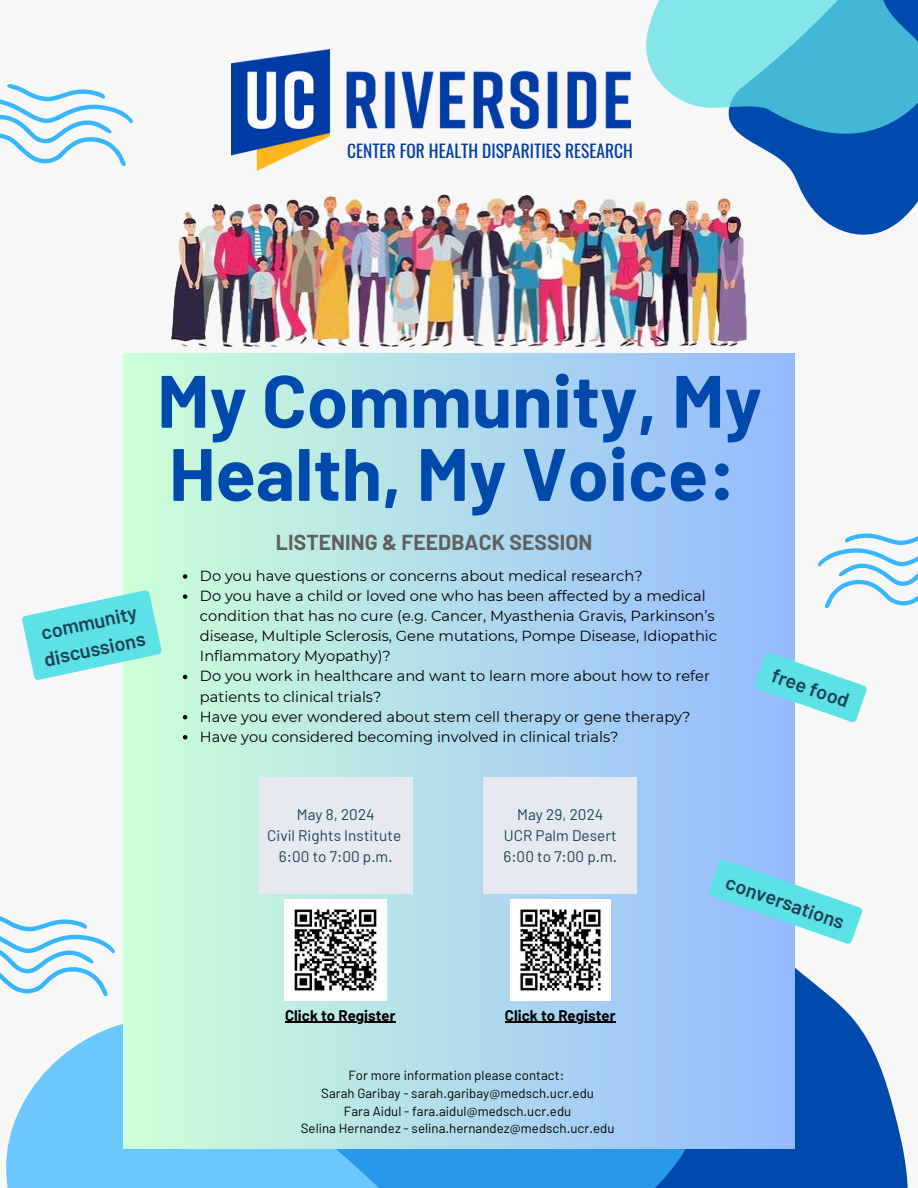
<style>
.page{position:relative;width:918px;height:1188px;background:#f7f7f7}
.page>*{position:absolute;margin:0;border:0;box-sizing:border-box;transform-origin:0 0}
.t1{font:700 74.1px/73.2px "Barlow";color:#004aad}
.t2{font:700 21.15px "Barlow";letter-spacing:.005em;color:#606060}
.t3{font:600 19.8px/27px "Barlow";color:#1d4355}
.t4{font:17.4px "Oswald";color:#003da5}
.t5{font:15.3px/21.3px "Barlow";letter-spacing:.005em;color:#1d4355;text-align:center}
.t6{font:700 15px "Barlow";letter-spacing:.005em;color:#000}
.t7{font:14.7px/20.1px "Montserrat";color:#000}
.t8{font:13.2px "Barlow";letter-spacing:.005em;color:#000}
</style>
<div class="page">
<svg style="left:740px;top:134px;width:178px;height:101px;fill:#004aad"></svg>
<svg style="left:646px;top:0;width:272px;height:134px;background:#66c5dc"></svg>
<svg style="left:701px;top:967px;width:207px;height:221px;fill:#004aad"></svg>
<svg style="left:6px;top:996px;width:695px;height:192px;fill:#6bc7fc"></svg>
<div style="left:124px;top:353px;width:671px;height:795px;background:linear-gradient(to right,#cdffd8,#94b9ff)"></div>
<svg style="left:0;top:85px;width:132px;height:81px"></svg>
<svg style="left:818px;top:533px;width:100px;height:76px"></svg>
<img style="left:232px;top:49px;width:399px;height:122px">
<img style="left:160px;top:171px;width:598px;height:199px">
<svg style="left:0;top:916px;width:114px;height:80px"></svg>
<div style="left:259px;top:777px;width:153px;height:117px;background:#e6e9ef"></div>
<div style="left:484px;top:777px;width:153px;height:117px;background:#e6e9ef"></div>
<img style="left:285px;top:900px;width:101px;height:100px">
<img style="left:510px;top:900px;width:100px;height:100px">
<svg style="left:753px;top:651px;width:114px;height:72px"></svg>
<svg style="left:22px;top:590px;width:140px;height:91px"></svg>
<svg style="left:708px;top:858px;width:154px;height:87px"></svg>
<svg style="left:183px;top:574px;width:4px;height:5px"></svg>
<svg style="left:183px;top:594px;width:4px;height:5px"></svg>
<svg style="left:183px;top:675px;width:4px;height:4px"></svg>
<svg style="left:183px;top:715px;width:4px;height:4px"></svg>
<svg style="left:183px;top:735px;width:4px;height:5px"></svg>
<hr style="left:505px;top:1022px;width:111px;height:1px;background:#000">
<hr style="left:285px;top:1022px;width:111px;height:1px;background:#000">
<h4 class="t4" style="left:347px;top:138px;width:287px">CENTER FOR HEALTH DISPARITIES RESEARCH</h4>
<h6 class="t3" style="left:36px;top:619px;width:104px;rotate:-12deg">community discussions</h6>
<p class="t1" style="left:157px;top:362px;width:606px">My Community, My<br>Health, My Voice:</p>
<p class="t2" style="left:276px;top:529px;width:318px">LISTENING &amp; FEEDBACK SESSION</p>
<p class="t7" style="left:200px;top:566px;width:444px">Do you have questions or concerns about medical research?</p>
<p class="t7" style="left:200px;top:586px;width:519px">Do you have a child or loved one who has been affected by a medical condition that has no cure (e.g. Cancer, Myasthenia Gravis, Parkinson’s disease, Multiple Sclerosis, Gene mutations, Pompe Disease, Idiopathic Inflammatory Myopathy)?</p>
<h5 class="t7" style="left:200px;top:666px;width:511px">Do you work in healthcare and want to learn more about how to refer patients to clinical trials?</h5>
<h5 class="t7" style="left:200px;top:706px;width:492px">Have you ever wondered about stem cell therapy or gene therapy?</h5>
<p class="t7" style="left:200px;top:726px;width:420px">Have you considered becoming involved in clinical trials?</p>
<p class="t3" style="left:777px;top:661px;width:82px;rotate:19deg">free food</p>
<p class="t5" style="left:267px;top:803px;width:136px">May 8, 2024<br>Civil Rights Institute<br>6:00 to 7:00 p.m.</p>
<h1 class="t5" style="left:503px;top:803px;width:115px">May 29, 2024<br>UCR Palm Desert<br>6:00 to 7:00 p.m.</h1>
<h6 class="t3" style="left:731px;top:869px;width:126px;rotate:19deg">conversations</h6>
<p class="t6" style="left:285px;top:1006px;width:112px">Click to Register</p>
<p class="t6" style="left:505px;top:1006px;width:112px">Click to Register</p>
<p class="t8" style="left:348px;top:1067px;width:217px">For more information please contact:</p>
<p class="t8" style="left:321px;top:1085px;width:274px">Sarah Garibay - sarah.garibay@medsch.ucr.edu</p>
<p class="t8" style="left:344px;top:1102px;width:229px">Fara Aidul - fara.aidul@medsch.ucr.edu</p>
<p class="t8" style="left:301px;top:1120px;width:315px">Selina Hernandez - selina.hernandez@medsch.ucr.edu</p>
</div>
